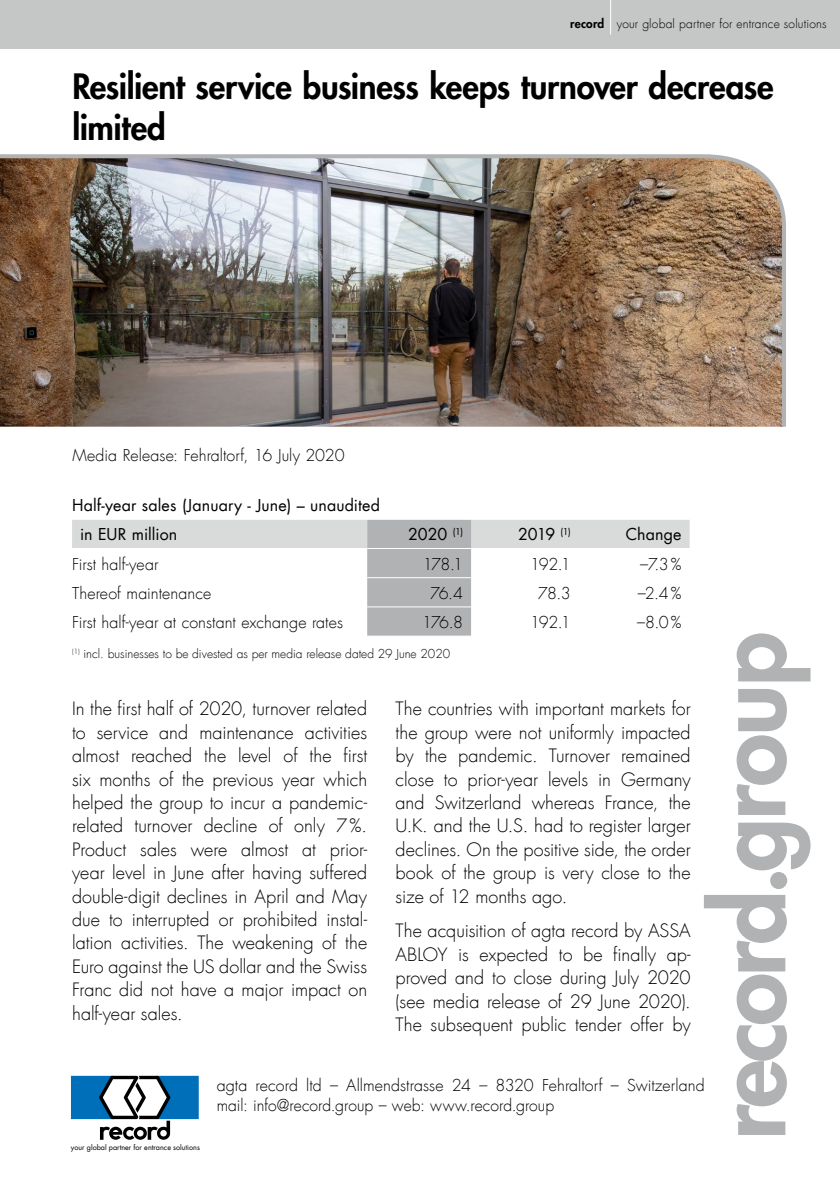
<style>
.page{position:relative;width:840px;height:1191px;background:#fff}
.page>*{position:absolute;margin:0;border:0;box-sizing:border-box;transform-origin:0 0}
.t1{font:800 96px "Futura Std";letter-spacing:-.025em;color:#b1b2b3}
.t2{font:800 34px/40.8px "Futura Std";letter-spacing:-.01em;color:#000}
.t3{font:300 18px/23.4px "Futura Com";letter-spacing:.005em;color:#000;text-align:justify}
.t4{font:300 16px/20.8px "Futura Com";color:#000}
.t5{font:16px/29.2px "Futura Com";letter-spacing:.005em;color:#000}
.t6{font:300 12px "Futura Com";color:#000}
.t7{font:7.2px "Futura Com";color:#000}
.s1{font-family:"Futura Std";font-weight:800}
</style>
<div class="page">
<img style="left:0;top:154px;width:786px;height:273px">
<svg style="left:71px;top:1075px;width:128px;height:64px"></svg>
<div style="left:0;top:0;width:839px;height:48px;background:#c5c6c6"></div>
<hr style="left:609px;top:0;width:1px;height:35px;background:#fff">
<svg style="left:72px;top:520px;width:617px;height:115px"></svg>
<hr style="left:72px;top:548px;width:295px;height:1px;background:#fff">
<hr style="left:367px;top:548px;width:104px;height:1px;background:#fff">
<hr style="left:471px;top:548px;width:107px;height:1px;background:#fff">
<hr style="left:578px;top:548px;width:111px;height:1px;background:#fff">
<hr style="left:72px;top:577px;width:295px;height:1px;background:#fff">
<hr style="left:367px;top:577px;width:104px;height:1px;background:#fff">
<hr style="left:471px;top:577px;width:107px;height:1px;background:#fff">
<hr style="left:578px;top:577px;width:111px;height:1px;background:#fff">
<hr style="left:72px;top:606px;width:295px;height:1px;background:#fff">
<hr style="left:367px;top:606px;width:104px;height:1px;background:#fff">
<hr style="left:471px;top:606px;width:107px;height:1px;background:#fff">
<hr style="left:578px;top:606px;width:111px;height:1px;background:#fff">
<p class="t6" style="left:570px;top:16px;width:258px"><span class="s1">record</span> your global partner for entrance solutions</p>
<h2 class="t2" style="left:72px;top:66px;width:702px">Resilient service business keeps turnover decrease limited</h2>
<p class="t4" style="left:72px;top:445px;width:273px">Media Release: Fehraltorf, 16 July 2020</p>
<p class="t5" style="left:80px;top:490px;width:301px;text-indent:-8px">Half-year sales (January - June) – unaudited in EUR million</p>
<p class="t5" style="left:408px;top:520px;width:56px">2020 <sup>(1)</sup></p>
<p class="t5" style="left:518px;top:520px;width:54px">2019 <sup>(1)</sup></p>
<p class="t5" style="left:625px;top:520px;width:57px">Change</p>
<p class="t4" style="left:72px;top:553px;width:88px">First half-year</p>
<p class="t4" style="left:422px;top:553px;width:42px">178.1</p>
<p class="t4" style="left:530px;top:553px;width:42px">192.1</p>
<p class="t4" style="left:640px;top:553px;width:43px">–7.3 %</p>
<p class="t4" style="left:72px;top:583px;width:141px">Thereof maintenance</p>
<p class="t4" style="left:430px;top:583px;width:34px">76.4</p>
<p class="t4" style="left:537px;top:583px;width:35px">78.3</p>
<p class="t4" style="left:637px;top:583px;width:45px">–2.4%</p>
<p class="t4" style="left:72px;top:612px;width:272px">First half-year at constant exchange rates</p>
<p class="t4" style="left:422px;top:612px;width:42px">176.8</p>
<p class="t4" style="left:530px;top:612px;width:42px">192.1</p>
<p class="t4" style="left:636px;top:612px;width:46px">–8.0%</p>
<p class="t6" style="left:72px;top:645px;width:379px"><sup>(1)</sup> incl. businesses to be divested as per media release dated 29 June 2020</p>
<h1 class="t1" style="left:688px;top:1139px;width:509px;rotate:-90deg">record.group</h1>
<p class="t3" style="left:72px;top:697px;width:296px">In the first half of 2020, turnover related to service and maintenance activities almost reached the level of the first six months of the previous year which helped the group to incur a pandemic&shy;related turnover decline of only 7%.<br>Product sales were almost at prior&shy;year level in June after having suffered double-digit declines in April and May due to interrupted or prohibited instal&shy;lation activities. The weakening of the Euro against the US dollar and the Swiss Franc did not have a major impact on half-year sales.</p>
<p class="t3" style="left:395px;top:697px;width:296px">The countries with important markets for the group were not uniformly impacted by the pandemic. Turnover remained close to prior-year levels in Germany and Switzerland whereas France, the U.K. and the U.S. had to register larger declines. On the positive side, the order book of the group is very close to the size of 12 months ago.</p>
<p class="t3" style="left:395px;top:919px;width:296px">The acquisition of agta record by ASSA ABLOY is expected to be finally ap&shy;proved and to close during July 2020 (see media release of 29 June 2020).<br>The subsequent public tender offer by</p>
<p class="t4" style="left:216px;top:1074px;width:489px">agta record ltd – Allmendstrasse 24 – 8320 Fehraltorf – Switzerland mail: info@record.group – web: www.record.group</p>
<p class="t7" style="left:71px;top:1142px;width:130px">your global partner for entrance solutions</p>
</div>
